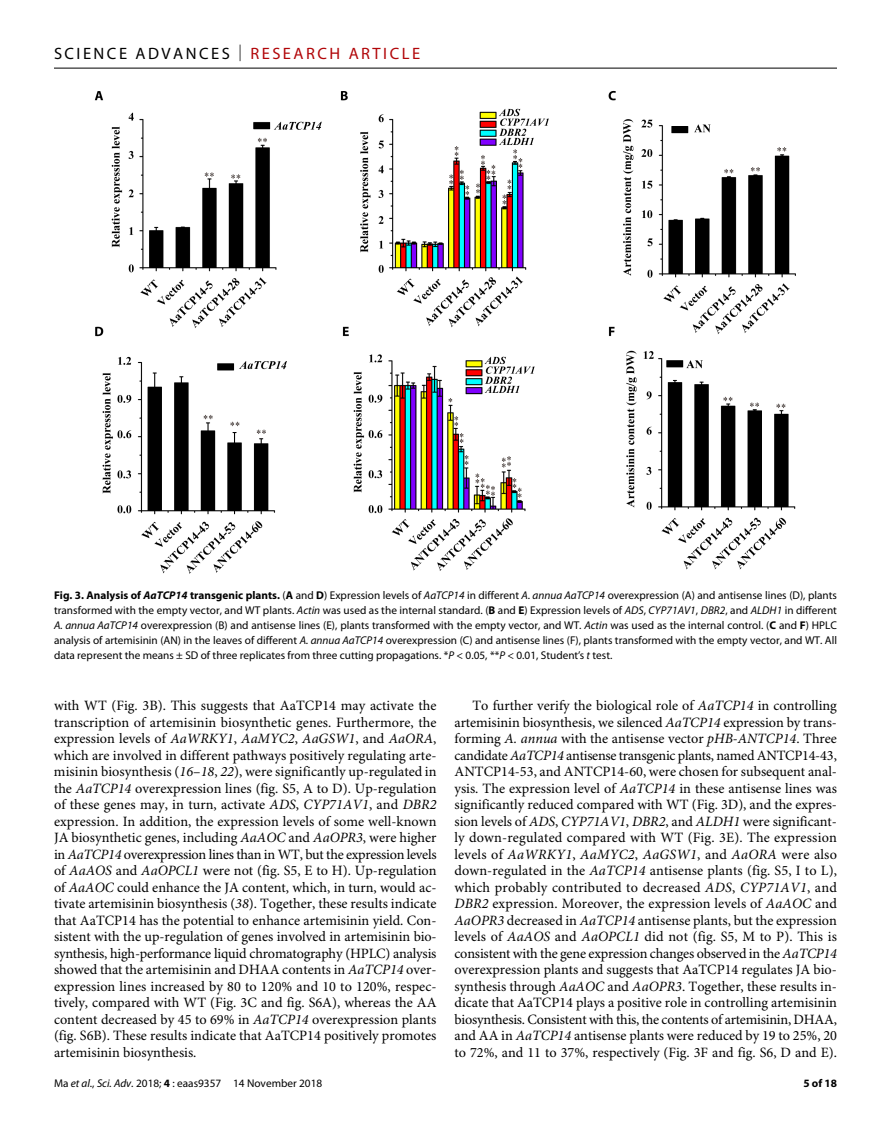
<style>
.page{position:relative;width:891px;height:1134px;background:#fff}
.page>*{position:absolute;margin:0;border:0;box-sizing:border-box;transform-origin:0 0}
.t1{font:16.5px "Myriad Pro";letter-spacing:.15em;color:#000}
.t2{font:14.25px/16.5px "Minion Pro";color:#000;text-align:justify}
.t3{font:11.25px/15px "Myriad Pro";color:#000;text-align:justify}
.t4{font:700 11.25px "Myriad Pro";color:#000}
.s1{font-weight:300}
.s2{color:#b10508}
.s3{font-weight:700}
.s4{font-weight:700;font-style:italic}
.s5{font-style:italic}
</style>
<div class="page">
<hr style="left:54px;top:68px;width:783px;height:1px;background:#000">
<img style="left:95px;top:90px;width:701px;height:484px">
<p class="t1" style="left:54px;top:40px;width:368px">SCIENCE ADVANCES <span class="s1">|</span> <span class="s2">RESEARCH ARTICLE</span></p>
<p class="t3" style="left:54px;top:588px;width:785px"><span class="s3">Fig. 3. Analysis of</span> <span class="s4">AaTCP14</span> <span class="s3">transgenic plants.</span> (<span class="s3">A</span> and <span class="s3">D</span>) Expression levels of <span class="s5">AaTCP14</span> in different <span class="s5">A. annua AaTCP14</span> overexpression (A) and antisense lines (D), plants transformed with the empty vector, and WT plants. <span class="s5">Actin</span> was used as the internal standard. (<span class="s3">B</span> and <span class="s3">E</span>) Expression levels of <span class="s5">ADS</span>, <span class="s5">CYP71AV1</span>, <span class="s5">DBR2</span>, and <span class="s5">ALDH1</span> in different <span class="s5">A. annua AaTCP14</span> overexpression (B) and antisense lines (E), plants transformed with the empty vector, and WT. <span class="s5">Actin</span> was used as the internal control. (<span class="s3">C</span> and <span class="s3">F</span>) HPLC analysis of artemisinin (AN) in the leaves of different <span class="s5">A. annua AaTCP14</span> overexpression (C) and antisense lines (F), plants transformed with the empty vector, and WT. All data represent the means ± SD of three replicates from three cutting propagations. *<span class="s5">P</span> &lt; 0.05, **<span class="s5">P</span> &lt; 0.01, Student’s <span class="s5">t</span> test.</p>
<p class="t2" style="left:54px;top:699px;width:384px">with WT (Fig. 3B). This suggests that AaTCP14 may activate the transcription of artemisinin biosynthetic genes. Furthermore, the expression levels of <span class="s5">AaWRKY1</span>, <span class="s5">AaMYC2</span>, <span class="s5">AaGSW1</span>, and <span class="s5">AaORA</span>, which are involved in different pathways positively regulating arte&shy;misinin biosynthesis (<span class="s5">16</span>–<span class="s5">18</span>, <span class="s5">22</span>), were significantly up-regulated in the <span class="s5">AaTCP14</span> overexpression lines (fig. S5, A to D). Up-regulation of these genes may, in turn, activate <span class="s5">ADS</span>, <span class="s5">CYP71AV1</span>, and <span class="s5">DBR2 </span>expression. In addition, the expression levels of some well-known JA biosynthetic genes, including <span class="s5">AaAOC</span> and <span class="s5">AaOPR3</span>, were higher in <span class="s5">AaTCP14</span> overexpression lines than in WT, but the expression levels of <span class="s5">AaAOS</span> and <span class="s5">AaOPCL1</span> were not (fig. S5, E to H). Up-regulation of <span class="s5">AaAOC</span> could enhance the JA content, which, in turn, would ac&shy;tivate artemisinin biosynthesis (<span class="s5">38</span>). Together, these results indicate that AaTCP14 has the potential to enhance artemisinin yield. Con&shy;sistent with the up-regulation of genes involved in artemisinin bio&shy;synthesis, high-performance liquid chromatography (HPLC) analysis showed that the artemisinin and DHAA contents in <span class="s5">AaTCP14</span> over&shy;expression lines increased by 80 to 120% and 10 to 120%, respec&shy;tively, compared with WT (Fig. 3C and fig. S6A), whereas the AA content decreased by 45 to 69% in <span class="s5">AaTCP14</span> overexpression plants (fig. S6B). These results indicate that AaTCP14 positively promotes artemisinin biosynthesis.</p>
<p class="t2" style="left:454px;top:699px;width:384px;text-indent:18px">To further verify the biological role of <span class="s5">AaTCP14</span> in controlling artemisinin biosynthesis, we silenced <span class="s5">AaTCP14</span> expression by trans&shy;forming <span class="s5">A. annua</span> with the antisense vector <span class="s5">pHB-ANTCP14</span>. Three candidate <span class="s5">AaTCP14</span> antisense transgenic plants, named ANTCP14-43, ANTCP14-53, and ANTCP14-60, were chosen for subsequent anal&shy;ysis. The expression level of <span class="s5">AaTCP14</span> in these antisense lines was significantly reduced compared with WT (Fig. 3D), and the expres&shy;sion levels of <span class="s5">ADS</span>, <span class="s5">CYP71AV1</span>, <span class="s5">DBR2</span>, and <span class="s5">ALDH1</span> were significant&shy;ly down-regulated compared with WT (Fig. 3E). The expression levels of <span class="s5">AaWRKY1</span>, <span class="s5">AaMYC2</span>, <span class="s5">AaGSW1</span>, and <span class="s5">AaORA</span> were also down-regulated in the <span class="s5">AaTCP14</span> antisense plants (fig. S5, I to L), which probably contributed to decreased <span class="s5">ADS</span>, <span class="s5">CYP71AV1</span>, and <span class="s5">DBR2</span> expression. Moreover, the expression levels of <span class="s5">AaAOC</span> and <span class="s5">AaOPR3</span> decreased in <span class="s5">AaTCP14</span> antisense plants, but the expression levels of <span class="s5">AaAOS</span> and <span class="s5">AaOPCL1</span> did not (fig. S5, M to P). This is consistent with the gene expression changes observed in the <span class="s5">AaTCP14 </span>overexpression plants and suggests that AaTCP14 regulates JA bio&shy;synthesis through <span class="s5">AaAOC</span> and <span class="s5">AaOPR3</span>. Together, these results in&shy;dicate that AaTCP14 plays a positive role in controlling artemisinin biosynthesis. Consistent with this, the contents of artemisinin, DHAA, and AA in <span class="s5">AaTCP14</span> antisense plants were reduced by 19 to 25%, 20 to 72%, and 11 to 37%, respectively (Fig. 3F and fig. S6, D and E).</p>
<p class="t3" style="left:54px;top:1076px;width:270px">Ma <span class="s5">et al</span>., <span class="s5">Sci. Adv.</span> 2018; <span class="s3">4</span> : eaas9357 14 November 2018</p>
<p class="t4" style="left:803px;top:1074px;width:35px">5 of 18</p>
</div>
